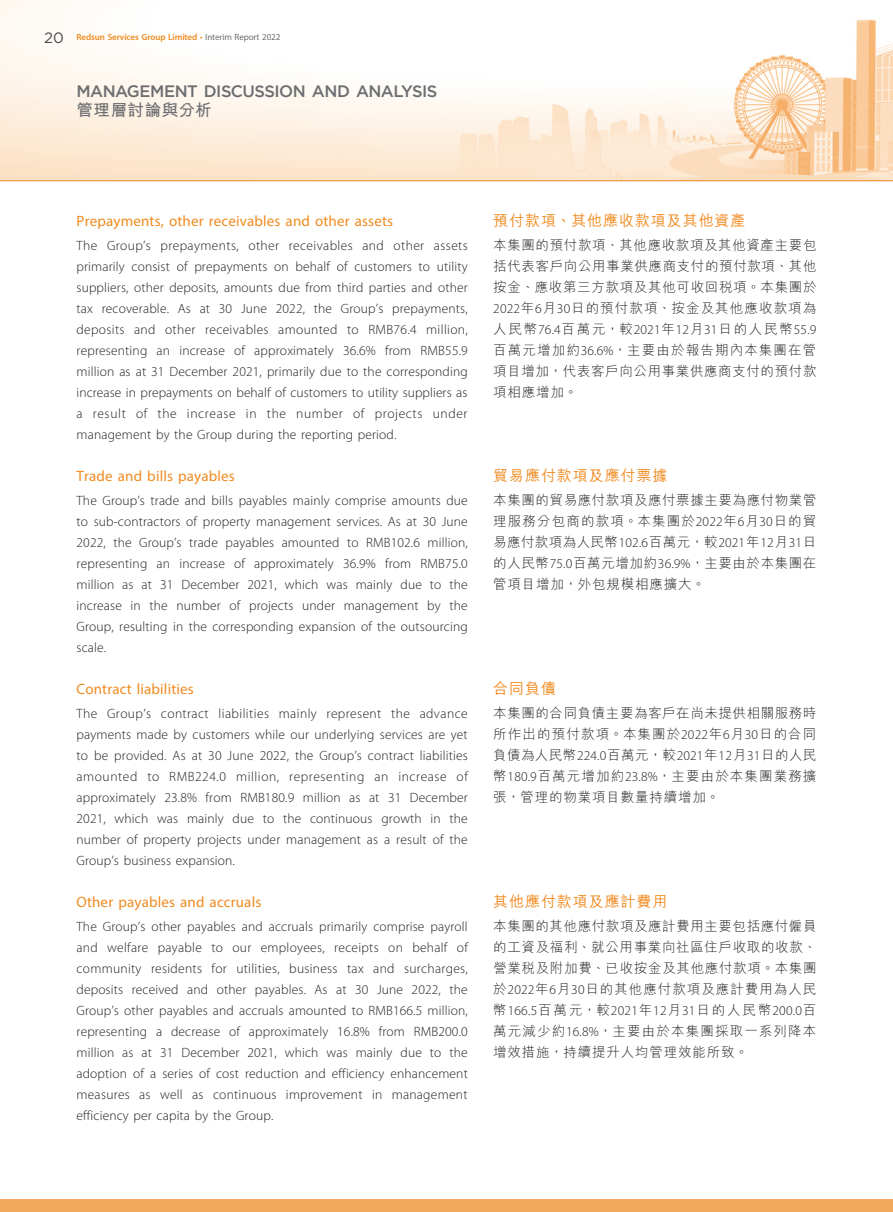
<style>
.page{position:relative;width:893px;height:1212px;background:#fff}
.page>*{position:absolute;margin:0;border:0;box-sizing:border-box;transform-origin:0 0}
.t1{font:500 16.5px "Gotham";letter-spacing:-.035em;color:#6c6d70}
.t2{font:700 16.5px "M Hei HK";letter-spacing:.035em;color:#6c6d70}
._04___H2{font:15px "Myriad Pro";letter-spacing:.01em;color:#f08b21}
._04___H2-2{font:500 15px "M Hei HK";letter-spacing:.06em;color:#f08b21}
._01_Body_Text{font:300 13.5px/21px "Myriad Pro";letter-spacing:.01em;color:#231f20;text-align:justify}
._01_Body_Text-2{font:300 13.5px/21px "M Hei HK";letter-spacing:.06em;color:#231f20;text-align:justify}
.t3{font:600 9px "Myriad Pro";letter-spacing:-.01em;color:#f08b21}
.s1{font-family:"Gotham";font-weight:400;font-size:15px;color:#4b4c4d}
.s2{font-weight:400}
.s3{font-weight:400;color:#6c6d70}
.s4{font-family:"Myriad Pro"}
</style>
<div class="page">
<img style="left:0;top:0;width:893px;height:180px">
<div style="left:0;top:1199px;width:893px;height:13px;background:#f5a95e"></div>
<hr style="left:0;top:180px;width:893px;height:1px;background:#f08b21">
<p class="t3" style="left:44px;top:32px;width:238px"><span class="s1">20</span> Redsun Services Group Limited <span class="s2">•</span> <span class="s3">Interim Report 2022</span></p>
<p class="t1" style="left:77px;top:82px;width:362px">MANAGEMENT DISCUSSION AND ANALYSIS</p>
<p class="t2" style="left:77px;top:98px;width:137px">管理層討論與分析</p>
<p class="_04___H2" style="left:77px;top:212px;width:318px">Prepayments, other receivables and other assets</p>
<p class="_01_Body_Text" style="left:77px;top:235px;width:393px">The Group’s prepayments, other receivables and other assets primarily consist of prepayments on behalf of customers to utility suppliers, other deposits, amounts due from third parties and other tax recoverable. As at 30 June 2022, the Group’s prepayments, deposits and other receivables amounted to RMB76.4 million, representing an increase of approximately 36.6% from RMB55.9 million as at 31 December 2021, primarily due to the corresponding increase in prepayments on behalf of customers to utility suppliers as a result of the increase in the number of projects under management by the Group during the reporting period.</p>
<p class="_04___H2" style="left:77px;top:467px;width:160px">Trade and bills payables</p>
<p class="_01_Body_Text" style="left:77px;top:490px;width:393px">The Group’s trade and bills payables mainly comprise amounts due to sub-contractors of property management services. As at 30 June 2022, the Group’s trade payables amounted to RMB102.6 million, representing an increase of approximately 36.9% from RMB75.0 million as at 31 December 2021, which was mainly due to the increase in the number of projects under management by the Group, resulting in the corresponding expansion of the outsourcing scale.</p>
<p class="_04___H2" style="left:77px;top:680px;width:119px">Contract liabilities</p>
<p class="_01_Body_Text" style="left:77px;top:703px;width:393px">The Group’s contract liabilities mainly represent the advance payments made by customers while our underlying services are yet to be provided. As at 30 June 2022, the Group’s contract liabilities amounted to RMB224.0 million, representing an increase of approximately 23.8% from RMB180.9 million as at 31 December 2021, which was mainly due to the continuous growth in the number of property projects under management as a result of the Group’s business expansion.</p>
<p class="_04___H2" style="left:77px;top:893px;width:186px">Other payables and accruals</p>
<p class="_01_Body_Text" style="left:77px;top:916px;width:393px">The Group’s other payables and accruals primarily comprise payroll and welfare payable to our employees, receipts on behalf of community residents for utilities, business tax and surcharges, deposits received and other payables. As at 30 June 2022, the Group’s other payables and accruals amounted to RMB166.5 million, representing a decrease of approximately 16.8% from RMB200.0 million as at 31 December 2021, which was mainly due to the adoption of a series of cost reduction and efficiency enhancement measures as well as continuous improvement in management efficiency per capita by the Group.</p>
<p class="_04___H2-2" style="left:493px;top:210px;width:254px">預付款項、其他應收款項及其他資產</p>
<p class="_01_Body_Text-2" style="left:493px;top:234px;width:325px">本集團的預付款項、其他應收款項及其他資產主要包括代表客戶向公用事業供應商支付的預付款項、其他按金、應收第三方款項及其他可收回稅項。本集團於<span class="s4">2022</span>年<span class="s4">6</span>月<span class="s4">30</span>日的預付款項、按金及其他應收款項為人民幣<span class="s4">76.4</span>百萬元，較<span class="s4">2021</span>年<span class="s4">12</span>月<span class="s4">31</span>日的人民幣<span class="s4">55.9</span>百萬元增加約<span class="s4">36.6%</span>，主要由於報告期內本集團在管項目增加，代表客戶向公用事業供應商支付的預付款項相應增加。</p>
<p class="_04___H2-2" style="left:493px;top:465px;width:176px">貿易應付款項及應付票據</p>
<p class="_01_Body_Text-2" style="left:493px;top:489px;width:325px">本集團的貿易應付款項及應付票據主要為應付物業管理服務分包商的款項。本集團於<span class="s4">2022</span>年<span class="s4">6</span>月<span class="s4">30</span>日的貿易應付款項為人民幣<span class="s4">102.6</span>百萬元，較<span class="s4">2021</span>年<span class="s4">12</span>月<span class="s4">31</span>日的人民幣<span class="s4">75.0</span>百萬元增加約<span class="s4">36.9%</span>，主要由於本集團在管項目增加，外包規模相應擴大。</p>
<p class="_04___H2-2" style="left:493px;top:678px;width:64px">合同負債</p>
<p class="_01_Body_Text-2" style="left:493px;top:702px;width:325px">本集團的合同負債主要為客戶在尚未提供相關服務時所作出的預付款項。本集團於<span class="s4">2022</span>年<span class="s4">6</span>月<span class="s4">30</span>日的合同負債為人民幣<span class="s4">224.0</span>百萬元，較<span class="s4">2021</span>年<span class="s4">12</span>月<span class="s4">31</span>日的人民幣<span class="s4">180.9</span>百萬元增加約<span class="s4">23.8%</span>，主要由於本集團業務擴張，管理的物業項目數量持續增加。</p>
<p class="_04___H2-2" style="left:493px;top:891px;width:176px">其他應付款項及應計費用</p>
<p class="_01_Body_Text-2" style="left:493px;top:915px;width:325px">本集團的其他應付款項及應計費用主要包括應付僱員的工資及福利、就公用事業向社區住戶收取的收款、營業稅及附加費、已收按金及其他應付款項。本集團於<span class="s4">2022</span>年<span class="s4">6</span>月<span class="s4">30</span>日的其他應付款項及應計費用為人民幣<span class="s4">166.5</span>百萬元，較<span class="s4">2021</span>年<span class="s4">12</span>月<span class="s4">31</span>日的人民幣<span class="s4">200.0</span>百萬元減少約<span class="s4">16.8%</span>，主要由於本集團採取一系列降本增效措施，持續提升人均管理效能所致。</p>
</div>
